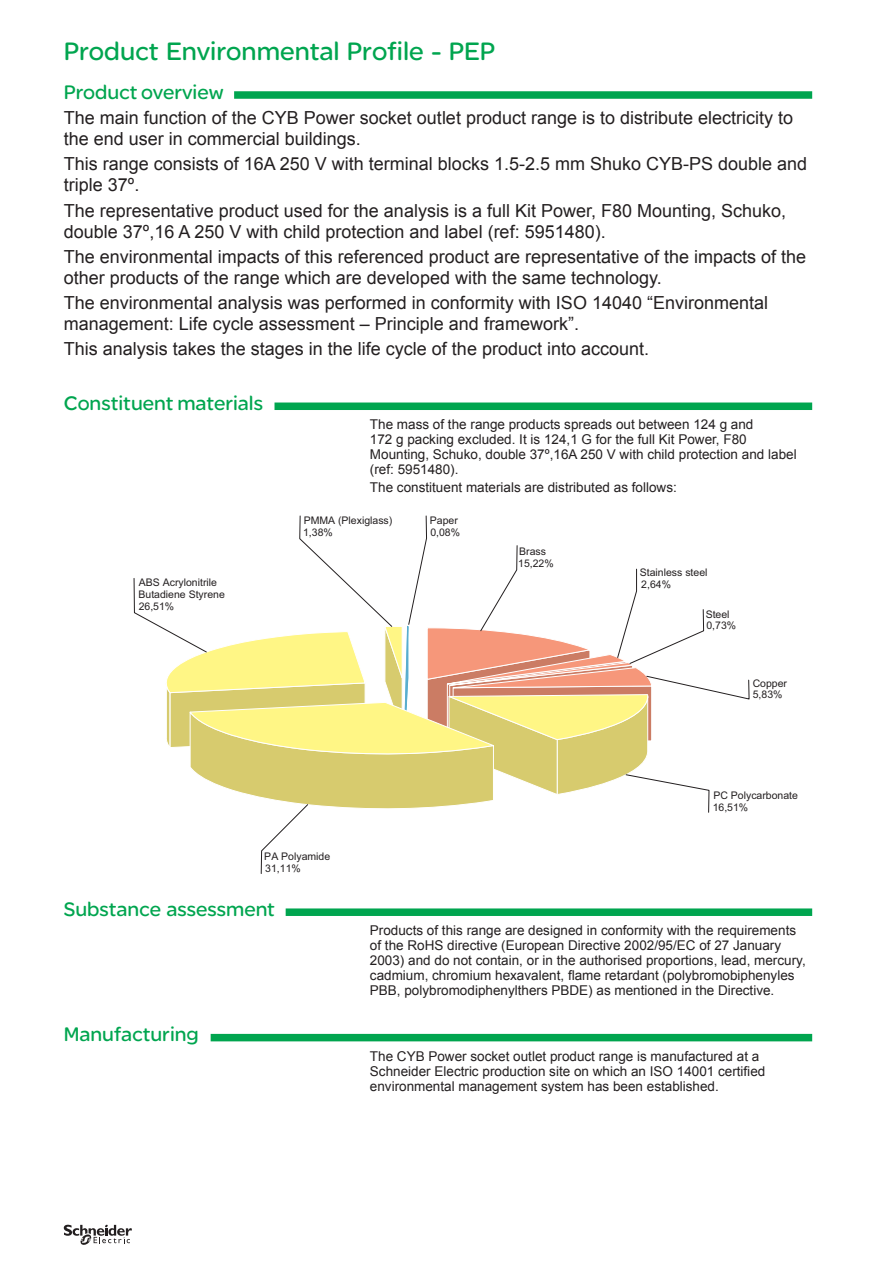
<style>
.page{position:relative;width:893px;height:1263px;background:#fff}
.page>*{position:absolute;margin:0;border:0;box-sizing:border-box;transform-origin:0 0}
.t1{font:27px "SE Optimist";color:#00a54f}
.t2{font:21px "SE Optimist";color:#00a54f}
.t3{font:18px/21px "Arial";color:#231f20}
.t4{font:13.5px/15px "Arial";color:#231f20}
.t5{font:10.5px/11.9px "Arial";color:#231f20}
</style>
<div class="page">
<svg style="left:64px;top:1225px;width:68px;height:20px"></svg>
<div style="left:234px;top:91px;width:578px;height:8px;background:#00a54f"></div>
<div style="left:274px;top:402px;width:538px;height:8px;background:#00a54f"></div>
<div style="left:286px;top:908px;width:526px;height:8px;background:#00a54f"></div>
<div style="left:211px;top:1034px;width:601px;height:7px;background:#00a54f"></div>
<svg style="left:134px;top:516px;width:615px;height:358px"></svg>
<h1 class="t1" style="left:64px;top:36px;width:433px">Product Environmental Profile - PEP</h1>
<h2 class="t2" style="left:64px;top:80px;width:161px">Product overview</h2>
<h3 class="t3" style="left:64px;top:107px;width:731px">The main function of the CYB Power socket outlet product range is to distribute electricity to the end user in commercial buildings.</h3>
<h3 class="t3" style="left:64px;top:154px;width:745px">This range consists of 16A 250 V with terminal blocks 1.5-2.5 mm Shuko CYB-PS double and triple 37º.</h3>
<h3 class="t3" style="left:64px;top:200px;width:724px">The representative product used for the analysis is a full Kit Power, F80 Mounting, Schuko, double 37º,16 A 250 V with child protection and label (ref: 5951480).</h3>
<h3 class="t3" style="left:64px;top:246px;width:744px">The environmental impacts of this referenced product are representative of the impacts of the other products of the range which are developed with the same technology.</h3>
<h3 class="t3" style="left:64px;top:292px;width:706px">The environmental analysis was performed in conformity with ISO 14040 “Environmental management: Life cycle assessment – Principle and framework”.</h3>
<h3 class="t3" style="left:64px;top:339px;width:587px">This analysis takes the stages in the life cycle of the product into account.</h3>
<h2 class="t2" style="left:64px;top:391px;width:201px">Constituent materials</h2>
<p class="t4" style="left:370px;top:417px;width:428px">The mass of the range products spreads out between 124 g and<br>172 g packing excluded. It is 124,1 G for the full Kit Power, F80<br>Mounting, Schuko, double 37º,16A 250 V with child protection and label (ref: 5951480).</p>
<p class="t4" style="left:370px;top:480px;width:308px">The constituent materials are distributed as follows:</p>
<p class="t5" style="left:138px;top:576px;width:88px">ABS Acrylonitrile<br>Butadiene Styrene<br>26,51%</p>
<p class="t5" style="left:303px;top:514px;width:91px">PMMA (Plexiglass)<br>1,38%</p>
<p class="t5" style="left:430px;top:514px;width:32px">Paper<br>0,08%</p>
<p class="t5" style="left:518px;top:545px;width:37px">Brass<br>15,22%</p>
<p class="t5" style="left:264px;top:851px;width:67px">PA Polyamide<br>31,11%</p>
<h2 class="t2" style="left:64px;top:897px;width:213px">Substance assessment</h2>
<p class="t5" style="left:640px;top:567px;width:69px">Stainless steel<br>2,64%</p>
<p class="t5" style="left:706px;top:608px;width:32px">Steel<br>0,73%</p>
<p class="t5" style="left:753px;top:677px;width:36px">Copper<br>5,83%</p>
<p class="t5" style="left:713px;top:789px;width:87px">PC Polycarbonate<br>16,51%</p>
<h2 class="t2" style="left:64px;top:1022px;width:137px">Manufacturing</h2>
<p class="t4" style="left:370px;top:923px;width:437px">Products of this range are designed in conformity with the requirements of the RoHS directive (European Directive 2002/95/EC of 27 January 2003) and do not contain, or in the authorised proportions, lead, mercury, cadmium, chromium hexavalent, flame retardant (polybromobiphenyles PBB, polybromodiphenylthers PBDE) as mentioned in the Directive.</p>
<p class="t4" style="left:370px;top:1048px;width:397px">The CYB Power socket outlet product range is manufactured at a<br>Schneider Electric production site on which an ISO 14001 certified environmental management system has been established.</p>
</div>
